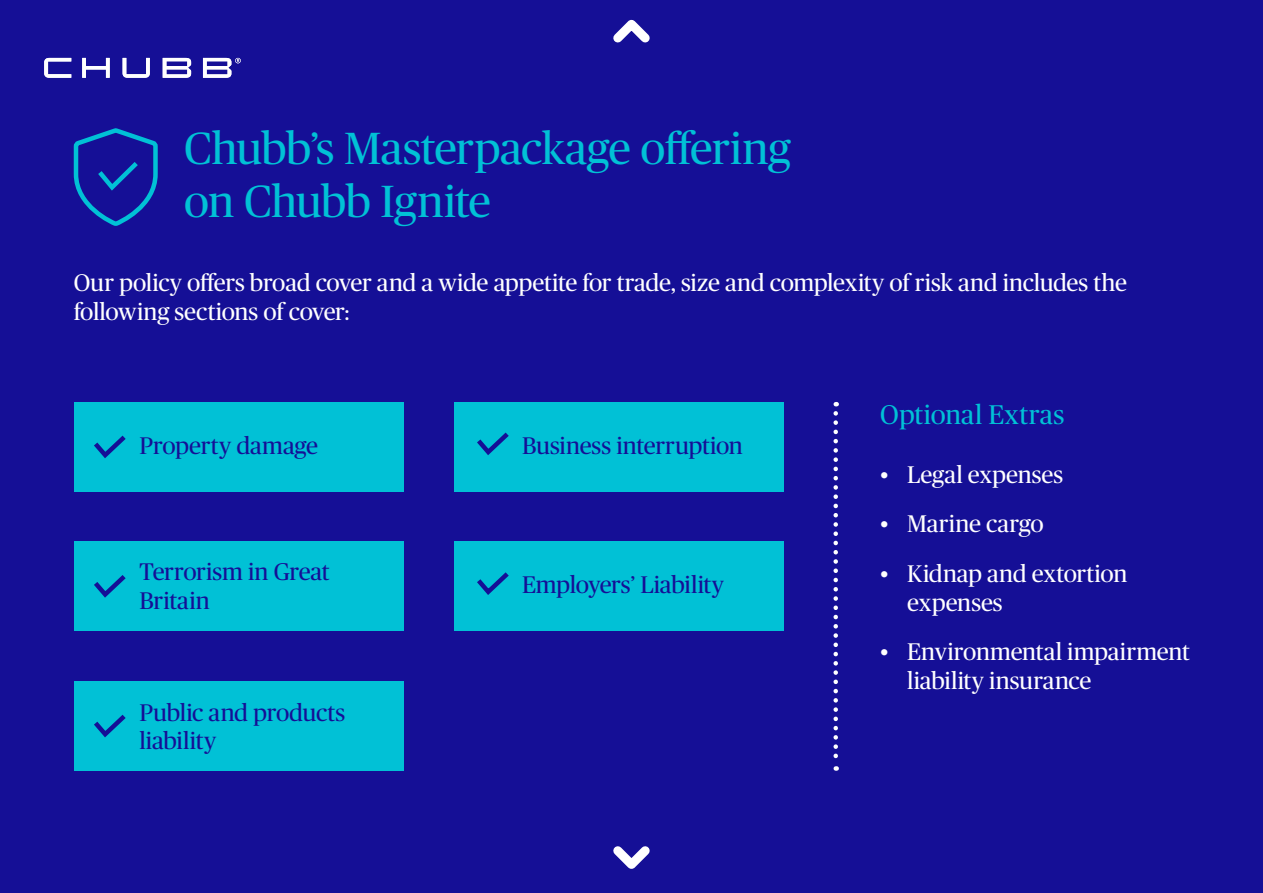
<style>
.page{position:relative;width:1263px;height:893px;background:#150f96}
.page>*{position:absolute;margin:0;border:0;box-sizing:border-box;transform-origin:0 0}
.t1{font:45px/52.5px "Chubb Publico";letter-spacing:-.015em;color:#01c1d6}
.t2{font:27px "Chubb Publico";letter-spacing:.01em;color:#01c1d6}
.t3{font:24px/28.5px "Chubb Publico";letter-spacing:-.01em;color:#fff}
.t4{font:24px/28.5px "Chubb Publico";letter-spacing:-.01em;color:#150f96}
.t5{font:24px "Chubb Publico";letter-spacing:.01em;color:#fff}
</style>
<div class="page">
<svg style="left:613px;top:19px;width:37px;height:24px"></svg>
<svg style="left:613px;top:846px;width:37px;height:23px"></svg>
<svg style="left:833px;top:413px;width:5px;height:358px"></svg>
<svg style="left:73px;top:128px;width:85px;height:98px"></svg>
<svg style="left:44px;top:58px;width:197px;height:20px"></svg>
<div style="left:74px;top:681px;width:330px;height:90px;background:#01c1d6"></div>
<div style="left:454px;top:542px;width:329px;height:89px;background:#01c1d6"></div>
<div style="left:74px;top:542px;width:330px;height:89px;background:#01c1d6"></div>
<div style="left:454px;top:402px;width:329px;height:89px;background:#01c1d6"></div>
<div style="left:74px;top:402px;width:330px;height:89px;background:#01c1d6"></div>
<svg style="left:477px;top:572px;width:32px;height:23px"></svg>
<svg style="left:477px;top:432px;width:32px;height:23px"></svg>
<svg style="left:94px;top:435px;width:32px;height:23px"></svg>
<svg style="left:94px;top:575px;width:32px;height:23px"></svg>
<svg style="left:94px;top:714px;width:32px;height:24px"></svg>
<h1 class="t1" style="left:184px;top:120px;width:608px">Chubb’s Masterpackage ofering on Chubb Ignite</h1>
<p class="t3" style="left:74px;top:267px;width:1055px">Our policy ofers broad cover and a wide appetite for trade, size and complexity of risk and includes the following sections of cover:</p>
<p class="t4" style="left:139px;top:430px;width:180px">Property damage</p>
<p class="t4" style="left:522px;top:430px;width:222px">Business interruption</p>
<p class="t4" style="left:139px;top:556px;width:192px">Terrorism in Great<br>Britain</p>
<p class="t4" style="left:139px;top:697px;width:207px">Public and products</p>
<p class="t4" style="left:139px;top:725px;width:78px">liability</p>
<p class="t4" style="left:522px;top:569px;width:203px">Employers’ Liability</p>
<p class="t2" style="left:880px;top:395px;width:186px">Optional Extras</p>
<p class="t3" style="left:880px;top:459px;width:185px">• Legal expenses</p>
<p class="t5" style="left:880px;top:507px;width:165px">• Marine cargo</p>
<p class="t3" style="left:907px;top:558px;width:222px;text-indent:-27px">• Kidnap and extortion expenses</p>
<p class="t3" style="left:907px;top:637px;width:284px;text-indent:-27px">• Environmental impairment liability insurance</p>
</div>
